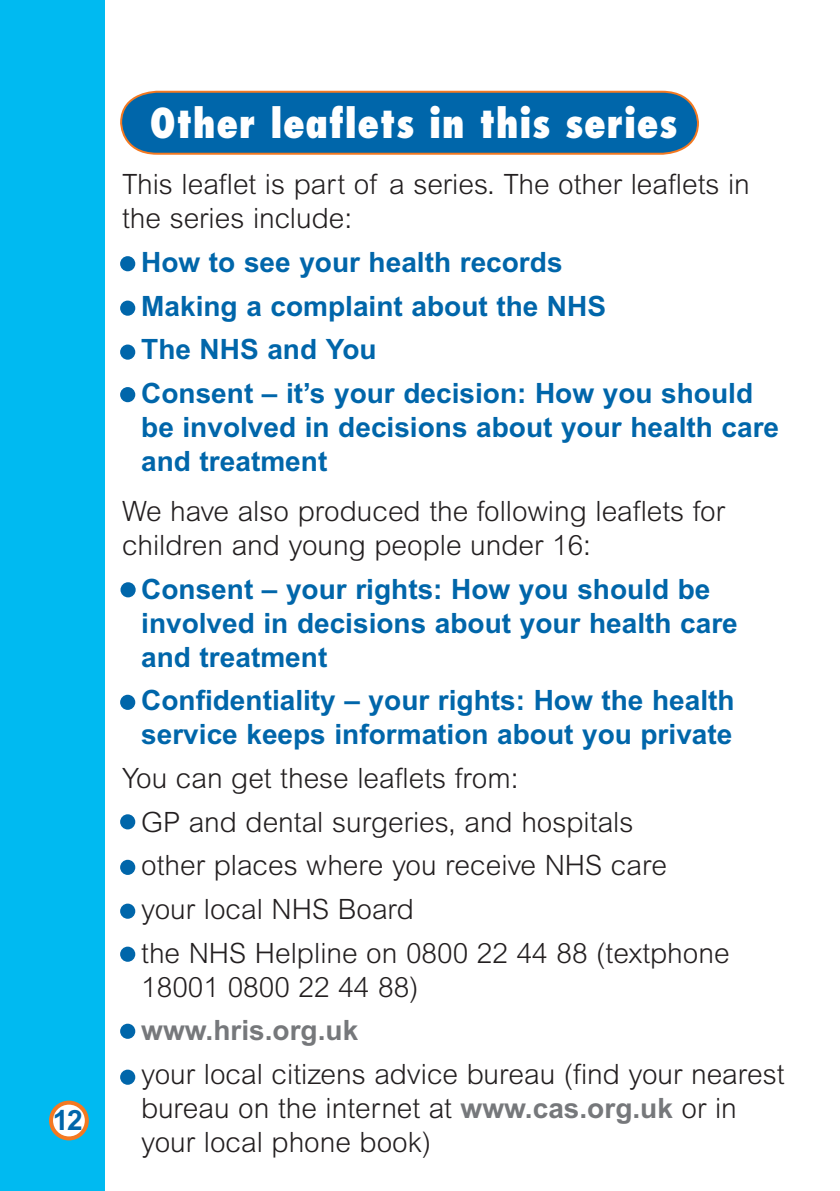
<style>
.page{position:relative;width:840px;height:1191px;background:#fff}
.page>*{position:absolute;margin:0;border:0;box-sizing:border-box;transform-origin:0 0}
.t1{font:800 condensed 40px "Futura";letter-spacing:.015em;color:#fff}
.t2{font:300 28px/34px "Arial";color:#231f20}
.t3{font:700 28px/34px "Arial";color:#06a}
.t4{font:700 28px "Arial";color:#76787b}
.s1{font-weight:700;color:#76787b}
</style>
<div class="page">
<div style="left:0;top:0;width:104px;height:1191px;background:#00baf1"></div>
<div style="left:51px;top:1102px;width:36px;height:36px;background:#fff;border-radius:50%"></div>
<div style="left:49px;top:1100px;width:40px;height:40px;border:4px solid #f47921;border-radius:50%"></div>
<svg style="left:120px;top:90px;width:579px;height:65px;background:#1a6da4"></svg>
<div style="left:120px;top:256px;width:15px;height:15px;background:#06a;border-radius:50%"></div>
<div style="left:120px;top:300px;width:15px;height:16px;background:#06a;border-radius:50%"></div>
<div style="left:120px;top:344px;width:15px;height:16px;background:#06a;border-radius:50%"></div>
<div style="left:120px;top:582px;width:16px;height:15px;background:#06a;border-radius:50%"></div>
<div style="left:120px;top:694px;width:15px;height:16px;background:#06a;border-radius:50%"></div>
<div style="left:120px;top:814px;width:15px;height:15px;background:#06a;border-radius:50%"></div>
<div style="left:120px;top:859px;width:15px;height:16px;background:#06a;border-radius:50%"></div>
<div style="left:120px;top:946px;width:15px;height:15px;background:#06a;border-radius:50%"></div>
<div style="left:120px;top:387px;width:15px;height:15px;background:#06a;border-radius:50%"></div>
<div style="left:120px;top:903px;width:15px;height:15px;background:#06a;border-radius:50%"></div>
<div style="left:120px;top:1023px;width:15px;height:15px;background:#06a;border-radius:50%"></div>
<div style="left:120px;top:1069px;width:15px;height:15px;background:#06a;border-radius:50%"></div>
<p class="t3" style="left:53px;top:1103px;width:15px">12</p>
<h1 class="t1" style="left:150px;top:98px;width:529px">Other leaflets in this series</h1>
<p class="t2" style="left:122px;top:167px;width:629px">This leaflet is part of a series. The other leaflets in the series include:</p>
<p class="t3" style="left:141px;top:240px;width:613px;line-height:43.6px">How to see your health records<br>Making a complaint about the NHS<br>The NHS and You<br>Consent – it’s your decision: How you should</p>
<p class="t3" style="left:141px;top:410px;width:639px">be involved in decisions about your health care and treatment</p>
<p class="t2" style="left:122px;top:494px;width:604px">We have also produced the following leaflets for children and young people under 16:</p>
<p class="t3" style="left:141px;top:572px;width:598px">Consent – your rights: How you should be involved in decisions about your health care and treatment</p>
<p class="t3" style="left:141px;top:683px;width:594px">Confidentiality – your rights: How the health service keeps information about you private</p>
<p class="t2" style="left:141px;top:756px;width:589px;line-height:43.6px;text-indent:-19px">You can get these leaflets from:<br>GP and dental surgeries, and hospitals<br>other places where you receive NHS care<br>your local NHS Board<br>the NHS Helpline on 0800 22 44 88 (textphone</p>
<p class="t2" style="left:141px;top:969px;width:279px">18001 0800 22 44 88)</p>
<p class="t4" style="left:141px;top:1015px;width:218px">www.hris.org.uk</p>
<p class="t2" style="left:141px;top:1057px;width:644px">your local citizens advice bureau (find your nearest bureau on the internet at <span class="s1">www.cas.org.uk</span> or in your local phone book)</p>
</div>
